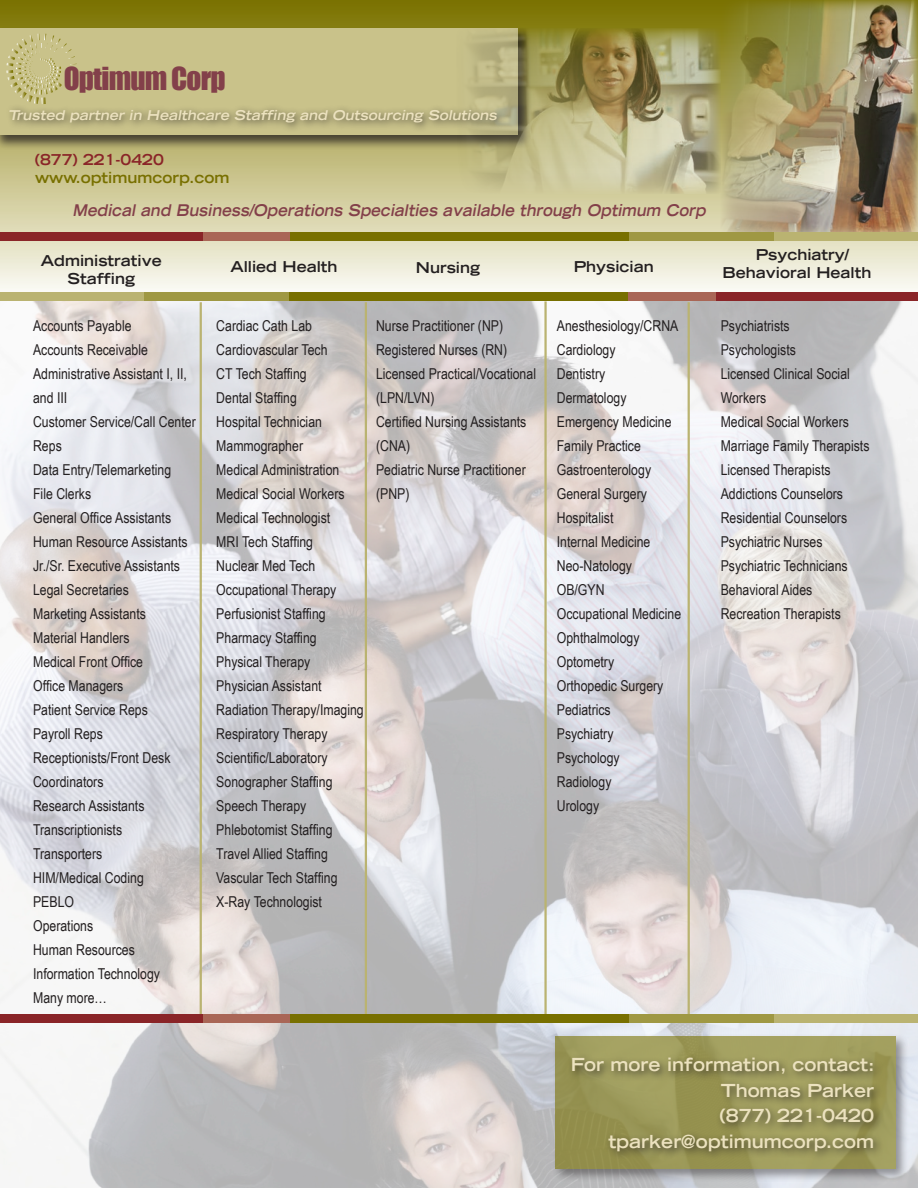
<style>
.page{position:relative;width:918px;height:1188px;background:#fff}
.page>*{position:absolute;margin:0;border:0;box-sizing:border-box;transform-origin:0 0}
.t1{font:29.1px "Impact";letter-spacing:-.025em;color:#83404a}
.t2{font:700 expanded 18px "Trade Gothic LH";color:#ece2bf}
.t3{font:italic 700 expanded 16.2px "Trade Gothic LH";color:#83404a;scale:.9 1}
.t4{font:15px/24px "Arial Narrow";color:#231f20}
.t5{font:700 expanded 15px/18px "Trade Gothic LH";color:#231f20;text-align:center}
.t6{font:700 expanded 15px "Trade Gothic LH";color:#787000}
.t7{font:700 expanded 15px "Trade Gothic LH";color:#8a2528}
.t8{font:italic 700 expanded 13.5px "Trade Gothic LH";color:#ece2bf}
</style>
<div class="page">
<img style="left:0;top:301px;width:918px;height:887px">
<svg style="left:0;top:0;width:918px;height:293px;background:#ceca9b"></svg>
<div style="left:0;top:26px;width:532px;height:124px;background:#231f20;opacity:.75"></div>
<div style="left:0;top:28px;width:517px;height:107px;background:#c9c28a"></div>
<div style="left:692px;top:293px;width:226px;height:8px;background:#8a2528"></div>
<div style="left:628px;top:293px;width:88px;height:8px;background:#a96656"></div>
<div style="left:0;top:293px;width:145px;height:8px;background:#bab371"></div>
<div style="left:145px;top:293px;width:145px;height:8px;background:#9f9843"></div>
<div style="left:290px;top:293px;width:338px;height:8px;background:#787000"></div>
<img style="left:456px;top:28px;width:265px;height:166px">
<hr style="left:200px;top:302px;width:2px;height:716px;background:#bab371">
<hr style="left:365px;top:302px;width:2px;height:716px;background:#bab371">
<hr style="left:544px;top:301px;width:3px;height:717px;background:#bab371">
<hr style="left:688px;top:302px;width:2px;height:716px;background:#bab371">
<svg style="left:6px;top:34px;width:71px;height:70px"></svg>
<div style="left:5px;top:104px;width:502px;height:29px;background:#231f20;opacity:.75"></div>
<img style="left:721px;top:0;width:197px;height:232px">
<div style="left:1px;top:232px;width:226px;height:8px;background:#8a2528"></div>
<div style="left:203px;top:232px;width:88px;height:8px;background:#a96656"></div>
<div style="left:774px;top:232px;width:144px;height:8px;background:#bab371"></div>
<div style="left:629px;top:232px;width:145px;height:8px;background:#9f9843"></div>
<div style="left:291px;top:232px;width:338px;height:8px;background:#787000"></div>
<div style="left:552px;top:1033px;width:356px;height:149px;background:#231f20;opacity:.75"></div>
<svg style="left:555px;top:1036px;width:340px;height:133px;background:#9d9a5a"></svg>
<div style="left:568px;top:1053px;width:317px;height:109px;background:#231f20;opacity:.75"></div>
<div style="left:1px;top:1014px;width:226px;height:8px;background:#8a2528"></div>
<div style="left:203px;top:1014px;width:88px;height:8px;background:#a96656"></div>
<div style="left:774px;top:1014px;width:144px;height:8px;background:#bab371"></div>
<div style="left:629px;top:1014px;width:145px;height:8px;background:#9f9843"></div>
<div style="left:291px;top:1014px;width:338px;height:8px;background:#787000"></div>
<p class="t1" style="left:64px;top:56px;width:163px">OPTIMUM CORP</p>
<p class="t8" style="left:8px;top:106px;width:493px">Trusted partner in Healthcare Staffing and Outsourcing Solutions</p>
<p class="t7" style="left:35px;top:150px;width:130px">(877) 221-0420</p>
<p class="t6" style="left:35px;top:168px;width:196px">www.optimumcorp.com</p>
<p class="t3" style="left:73px;top:200px;width:709px">Medical and Business/Operations Specialties available through Optimum Corp</p>
<p class="t5" style="left:41px;top:251px;width:122px">Administrative<br>Staffing</p>
<p class="t5" style="left:230px;top:257px;width:109px">Allied Health</p>
<p class="t5" style="left:416px;top:259px;width:66px">Nursing</p>
<p class="t5" style="left:574px;top:257px;width:82px">Physician</p>
<p class="t4" style="left:33px;top:313px;width:100px">Accounts Payable</p>
<p class="t4" style="left:33px;top:337px;width:116px">Accounts Receivable</p>
<p class="t4" style="left:33px;top:361px;width:155px">Administrative Assistant I, II, and III</p>
<p class="t4" style="left:33px;top:409px;width:164px">Customer Service/Call Center<br>Reps</p>
<p class="t4" style="left:33px;top:457px;width:140px">Data Entry/Telemarketing</p>
<p class="t4" style="left:33px;top:481px;width:60px">File Clerks</p>
<p class="t4" style="left:33px;top:505px;width:140px">General Office Assistants</p>
<p class="t4" style="left:33px;top:529px;width:156px">Human Resource Assistants</p>
<p class="t4" style="left:33px;top:553px;width:149px">Jr./Sr. Executive Assistants</p>
<p class="t4" style="left:33px;top:577px;width:97px">Legal Secretaries</p>
<p class="t4" style="left:33px;top:601px;width:114px">Marketing Assistants</p>
<p class="t4" style="left:33px;top:625px;width:98px">Material Handlers</p>
<p class="t4" style="left:33px;top:649px;width:112px">Medical Front Office</p>
<p class="t4" style="left:33px;top:673px;width:92px">Office Managers</p>
<p class="t4" style="left:33px;top:697px;width:116px">Patient Service Reps</p>
<p class="t4" style="left:33px;top:721px;width:71px">Payroll Reps</p>
<p class="t4" style="left:33px;top:745px;width:139px">Receptionists/Front Desk<br>Coordinators</p>
<p class="t4" style="left:33px;top:793px;width:113px">Research Assistants</p>
<p class="t4" style="left:33px;top:817px;width:91px">Transcriptionists</p>
<p class="t4" style="left:33px;top:841px;width:71px">Transporters</p>
<p class="t4" style="left:33px;top:865px;width:112px">HIM/Medical Coding</p>
<p class="t4" style="left:33px;top:889px;width:43px">PEBLO</p>
<p class="t4" style="left:33px;top:913px;width:62px">Operations</p>
<p class="t4" style="left:33px;top:937px;width:103px">Human Resources</p>
<p class="t4" style="left:33px;top:961px;width:128px">Information Technology</p>
<p class="t4" style="left:33px;top:985px;width:75px">Many more…</p>
<p class="t4" style="left:216px;top:313px;width:97px">Cardiac Cath Lab</p>
<p class="t4" style="left:216px;top:337px;width:113px">Cardiovascular Tech</p>
<p class="t4" style="left:216px;top:361px;width:92px">CT Tech Staffing</p>
<p class="t4" style="left:216px;top:385px;width:82px">Dental Staffing</p>
<p class="t4" style="left:216px;top:409px;width:107px">Hospital Technician</p>
<p class="t4" style="left:216px;top:433px;width:88px">Mammographer</p>
<p class="t4" style="left:216px;top:457px;width:125px">Medical Administration</p>
<p class="t4" style="left:216px;top:481px;width:130px">Medical Social Workers</p>
<p class="t4" style="left:216px;top:505px;width:115px">Medical Technologist</p>
<p class="t4" style="left:216px;top:529px;width:98px">MRI Tech Staffing</p>
<p class="t4" style="left:216px;top:553px;width:100px">Nuclear Med Tech</p>
<p class="t4" style="left:216px;top:577px;width:122px">Occupational Therapy</p>
<p class="t4" style="left:216px;top:601px;width:111px">Perfusionist Staffing</p>
<p class="t4" style="left:216px;top:625px;width:102px">Pharmacy Staffing</p>
<p class="t4" style="left:216px;top:649px;width:96px">Physical Therapy</p>
<p class="t4" style="left:216px;top:673px;width:107px">Physician Assistant</p>
<p class="t4" style="left:216px;top:697px;width:149px">Radiation Therapy/Imaging</p>
<p class="t4" style="left:216px;top:721px;width:113px">Respiratory Therapy</p>
<p class="t4" style="left:216px;top:745px;width:113px">Scientific/Laboratory</p>
<p class="t4" style="left:216px;top:769px;width:118px">Sonographer Staffing</p>
<p class="t4" style="left:216px;top:793px;width:92px">Speech Therapy</p>
<p class="t4" style="left:216px;top:817px;width:118px">Phlebotomist Staffing</p>
<p class="t4" style="left:216px;top:841px;width:113px">Travel Allied Staffing</p>
<p class="t4" style="left:216px;top:865px;width:123px">Vascular Tech Staffing</p>
<p class="t4" style="left:216px;top:889px;width:107px">X-Ray Technologist</p>
<p class="t4" style="left:376px;top:313px;width:129px">Nurse Practitioner (NP)</p>
<p class="t4" style="left:376px;top:337px;width:133px">Registered Nurses (RN)</p>
<p class="t4" style="left:376px;top:361px;width:162px">Licensed Practical/Vocational (LPN/LVN)</p>
<p class="t4" style="left:376px;top:409px;width:152px">Certified Nursing Assistants (CNA)</p>
<p class="t4" style="left:376px;top:457px;width:151px">Pediatric Nurse Practitioner (PNP)</p>
<p class="t4" style="left:557px;top:313px;width:123px">Anesthesiology/CRNA</p>
<p class="t4" style="left:557px;top:337px;width:60px">Cardiology</p>
<p class="t4" style="left:557px;top:361px;width:50px">Dentistry</p>
<p class="t4" style="left:557px;top:385px;width:71px">Dermatology</p>
<p class="t4" style="left:557px;top:409px;width:116px">Emergency Medicine</p>
<p class="t4" style="left:557px;top:433px;width:86px">Family Practice</p>
<p class="t4" style="left:557px;top:457px;width:96px">Gastroenterology</p>
<p class="t4" style="left:557px;top:481px;width:92px">General Surgery</p>
<p class="t4" style="left:557px;top:505px;width:58px">Hospitalist</p>
<p class="t4" style="left:557px;top:529px;width:95px">Internal Medicine</p>
<p class="t4" style="left:557px;top:553px;width:77px">Neo-Natology</p>
<p class="t4" style="left:557px;top:577px;width:49px">OB/GYN</p>
<p class="t4" style="left:557px;top:601px;width:126px">Occupational Medicine</p>
<p class="t4" style="left:557px;top:625px;width:84px">Ophthalmology</p>
<p class="t4" style="left:557px;top:649px;width:59px">Optometry</p>
<p class="t4" style="left:557px;top:673px;width:108px">Orthopedic Surgery</p>
<p class="t4" style="left:557px;top:697px;width:55px">Pediatrics</p>
<p class="t4" style="left:557px;top:721px;width:58px">Psychiatry</p>
<p class="t4" style="left:557px;top:745px;width:64px">Psychology</p>
<p class="t4" style="left:557px;top:769px;width:56px">Radiology</p>
<p class="t4" style="left:557px;top:793px;width:44px">Urology</p>
<p class="t5" style="left:756px;top:246px;width:95px">Psychiatry/</p>
<p class="t5" style="left:723px;top:264px;width:150px">Behavioral Health</p>
<p class="t4" style="left:721px;top:313px;width:71px">Psychiatrists</p>
<p class="t4" style="left:721px;top:337px;width:77px">Psychologists</p>
<p class="t4" style="left:721px;top:361px;width:131px">Licensed Clinical Social<br>Workers</p>
<p class="t4" style="left:721px;top:409px;width:130px">Medical Social Workers</p>
<p class="t4" style="left:721px;top:433px;width:150px">Marriage Family Therapists</p>
<p class="t4" style="left:721px;top:457px;width:111px">Licensed Therapists</p>
<p class="t4" style="left:721px;top:481px;width:124px">Addictions Counselors</p>
<p class="t4" style="left:721px;top:505px;width:128px">Residential Counselors</p>
<p class="t4" style="left:721px;top:529px;width:103px">Psychiatric Nurses</p>
<p class="t4" style="left:721px;top:553px;width:128px">Psychiatric Technicians</p>
<p class="t4" style="left:721px;top:577px;width:93px">Behavioral Aides</p>
<p class="t4" style="left:721px;top:601px;width:122px">Recreation Therapists</p>
<p class="t2" style="left:571px;top:1053px;width:306px">For more information, contact:</p>
<p class="t2" style="left:721px;top:1078px;width:155px">Thomas Parker</p>
<p class="t2" style="left:720px;top:1104px;width:156px">(877) 221-0420</p>
<p class="t2" style="left:608px;top:1129px;width:267px">tparker@optimumcorp.com</p>
</div>
